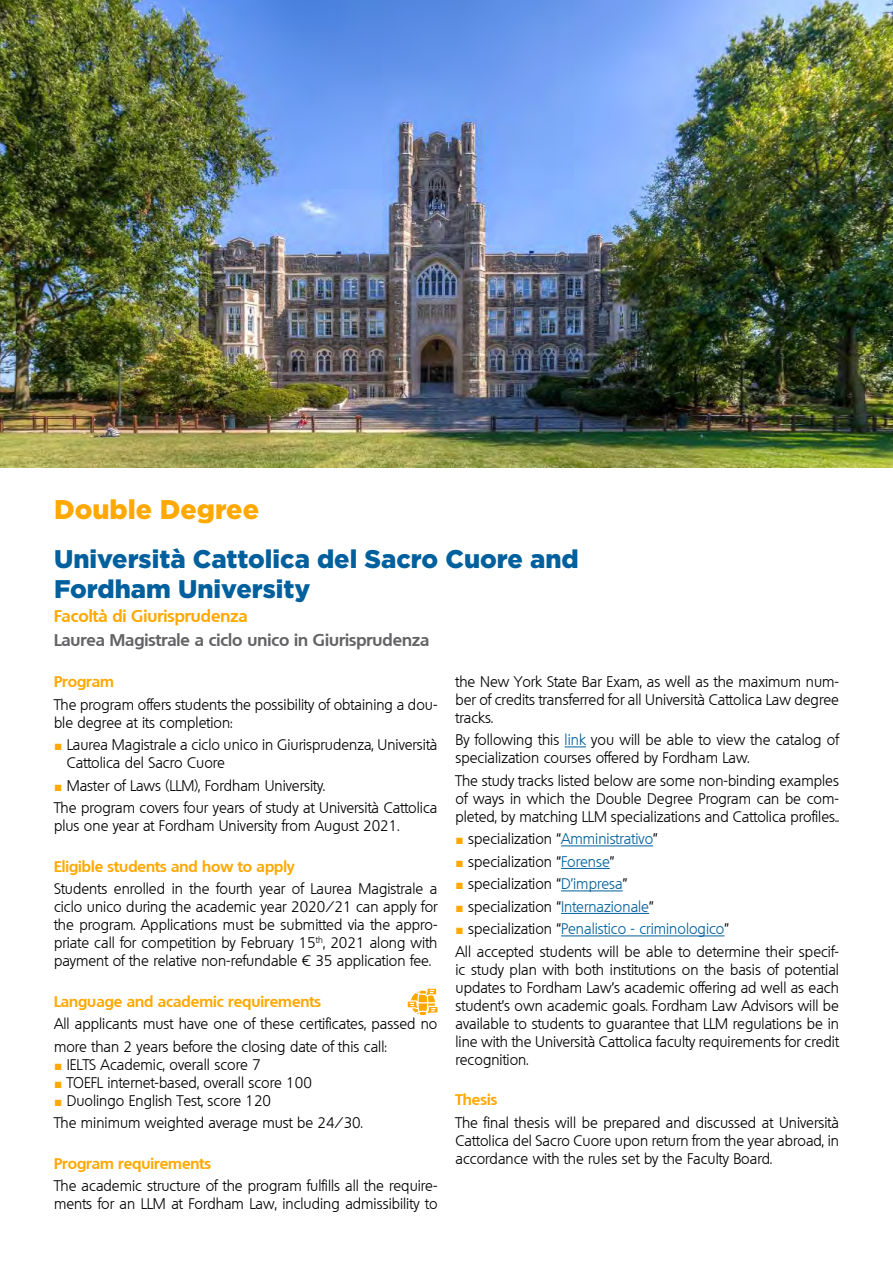
<style>
.page{position:relative;width:893px;height:1263px;background:#fff}
.page>*{position:absolute;margin:0;border:0;box-sizing:border-box;transform-origin:0 0}
.t1{font:900 27px "Gotham";color:#ffa800}
.t2{font:900 25.5px/30.6px "Gotham";color:#00609d}
.t3{font:700 16.5px "Quebec";color:#636366}
.t4{font:700 16.5px "Quebec";color:#ffa800}
.t5{font:300 15px/18px "Quebec";color:#000}
.t6{font:700 15px "Quebec";color:#ffa800}
.s1{font-family:"Arial";font-weight:400;font-size:13.5px;color:#ffa800}
.s2{color:#00609d}
</style>
<div class="page">
<img style="left:0;top:0;width:893px;height:468px">
<svg style="left:565px;top:746px;width:21px;height:1px"></svg>
<hr style="left:561px;top:845px;width:92px;height:1px;background:#00609d">
<hr style="left:561px;top:868px;width:49px;height:1px;background:#00609d">
<hr style="left:561px;top:890px;width:62px;height:1px;background:#00609d">
<hr style="left:561px;top:913px;width:88px;height:1px;background:#00609d">
<hr style="left:561px;top:935px;width:163px;height:1px;background:#00609d">
<svg style="left:408px;top:989px;width:29px;height:26px"></svg>
<h1 class="t1" style="left:54px;top:491px;width:207px">Double Degree</h1>
<h2 class="t2" style="left:54px;top:543px;width:526px">Università Cattolica del Sacro Cuore and<br>Fordham University</h2>
<p class="t4" style="left:54px;top:605px;width:195px">Facoltà di Giurisprudenza</p>
<p class="t3" style="left:54px;top:629px;width:377px">Laurea Magistrale a ciclo unico in Giurisprudenza</p>
<p class="t6" style="left:54px;top:672px;width:61px">Program</p>
<p class="t5" style="left:54px;top:695px;width:385px">The program offers students the possibility of obtaining a dou&shy;ble degree at its completion:</p>
<p class="t5" style="left:67px;top:736px;width:372px;text-indent:-13px"><span class="s1">■</span> Laurea Magistrale a ciclo unico in Giurisprudenza, Università<br>Cattolica del Sacro Cuore</p>
<p class="t5" style="left:54px;top:774px;width:385px;line-height:22.5px"><span class="s1">■</span> Master of Laws (LLM), Fordham University.<br>The program covers four years of study at Università Cattolica</p>
<p class="t5" style="left:54px;top:817px;width:347px">plus one year at Fordham University from August 2021.</p>
<p class="t6" style="left:54px;top:856px;width:242px">Eligible students and how to apply</p>
<p class="t5" style="left:54px;top:880px;width:385px;text-align:justify">Students enrolled in the fourth year of Laurea Magistrale a ciclo unico during the academic year 2020/21 can apply for the program. Applications must be submitted via the appro&shy;priate call for competition by February 15<sup>th</sup>, 2021 along with payment of the relative non-refundable € 35 application fee.</p>
<p class="t6" style="left:54px;top:991px;width:269px">Language and academic requirements</p>
<p class="t5" style="left:54px;top:1013px;width:385px;line-height:22.5px">All applicants must have one of these certificates, passed no more than 2 years before the closing date of this call:</p>
<p class="t5" style="left:54px;top:1055px;width:208px"><span class="s1">■</span> IELTS Academic, overall score 7</p>
<p class="t5" style="left:54px;top:1073px;width:259px"><span class="s1">■</span> TOEFL internet-based, overall score 100</p>
<p class="t5" style="left:54px;top:1089px;width:310px;line-height:22.5px"><span class="s1">■</span> Duolingo English Test, score 120<br>The minimum weighted average must be 24/30.</p>
<p class="t6" style="left:54px;top:1153px;width:159px">Program requirements</p>
<p class="t5" style="left:54px;top:1177px;width:385px">The academic structure of the program fulfills all the require&shy;ments for an LLM at Fordham Law, including admissibility to</p>
<p class="t5" style="left:455px;top:672px;width:385px;text-align:justify">the New York State Bar Exam, as well as the maximum num&shy;ber of credits transferred for all Università Cattolica Law degree tracks.</p>
<p class="t5" style="left:455px;top:731px;width:385px">By following this <span class="s2">link</span> you will be able to view the catalog of specialization courses offered by Fordham Law.</p>
<p class="t5" style="left:455px;top:771px;width:385px;text-align:justify">The study tracks listed below are some non-binding examples of ways in which the Double Degree Program can be com&shy;pleted, by matching LLM specializations and Cattolica profiles..</p>
<p class="t5" style="left:455px;top:830px;width:204px"><span class="s1">■</span> specialization “<span class="s2">Amministrativo</span>”</p>
<p class="t5" style="left:455px;top:852px;width:160px"><span class="s1">■</span> specialization “<span class="s2">Forense</span>”</p>
<p class="t5" style="left:455px;top:875px;width:173px"><span class="s1">■</span> specialization “<span class="s2">D’impresa</span>”</p>
<p class="t5" style="left:455px;top:897px;width:200px"><span class="s1">■</span> specialization “<span class="s2">Internazionale</span>”</p>
<p class="t5" style="left:455px;top:918px;width:385px;line-height:22.5px"><span class="s1">■</span> specialization “<span class="s2">Penalistico - criminologico</span>”<br>All accepted students will be able to determine their specif-</p>
<p class="t5" style="left:455px;top:960px;width:385px;text-align:justify">ic study plan with both institutions on the basis of potential updates to Fordham Law’s academic offering ad well as each student’s own academic goals. Fordham Law Advisors will be available to students to guarantee that LLM regulations be in line with the Università Cattolica faculty requirements for credit recognition.</p>
<p class="t6" style="left:455px;top:1090px;width:43px">Thesis</p>
<p class="t5" style="left:455px;top:1113px;width:385px;text-align:justify">The final thesis will be prepared and discussed at Università Cattolica del Sacro Cuore upon return from the year abroad, in accordance with the rules set by the Faculty Board.</p>
</div>
